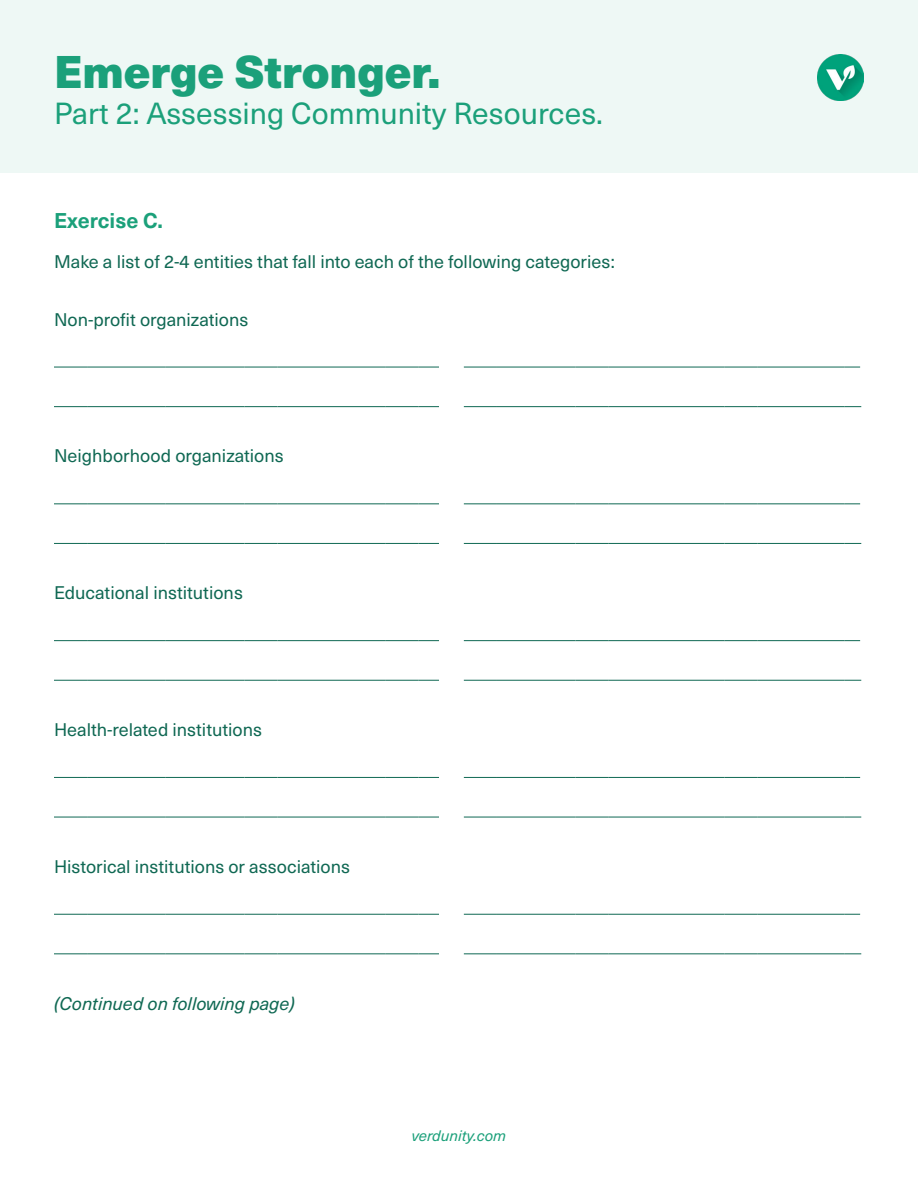
<style>
.page{position:relative;width:918px;height:1188px;background:#fff}
.page>*{position:absolute;margin:0;border:0;box-sizing:border-box;transform-origin:0 0}
.t1{font:900 45px "Neue Haas Unica W1 G";color:#1ba07a}
.t2{font:30px "Neue Haas Unica W1 G";color:#1ba07a}
.t3{font:700 21px "Neue Haas Unica W1 G";color:#1ba07a}
.t4{font:18px "Neue Haas Unica W1 G";color:#0f6853}
.t5{font:italic 18px "Neue Haas Unica W1 G";color:#0f6853}
.t6{font:italic 15px "Neue Haas Unica W1 G";color:#1ba07a}
</style>
<div class="page">
<div style="left:0;top:0;width:918px;height:173px;background:#eef8f5"></div>
<hr style="left:54px;top:367px;width:33px;height:1px;background:#0f6853">
<hr style="left:87px;top:367px;width:79px;height:1px;background:#0f6853">
<hr style="left:166px;top:367px;width:78px;height:1px;background:#0f6853">
<hr style="left:244px;top:367px;width:34px;height:1px;background:#0f6853">
<hr style="left:278px;top:367px;width:107px;height:1px;background:#0f6853">
<hr style="left:385px;top:367px;width:33px;height:1px;background:#0f6853">
<svg style="left:418px;top:367px;width:21px;height:1px"></svg>
<hr style="left:464px;top:367px;width:33px;height:1px;background:#0f6853">
<hr style="left:497px;top:367px;width:79px;height:1px;background:#0f6853">
<hr style="left:576px;top:367px;width:33px;height:1px;background:#0f6853">
<hr style="left:609px;top:367px;width:116px;height:1px;background:#0f6853">
<hr style="left:725px;top:367px;width:33px;height:1px;background:#0f6853">
<hr style="left:758px;top:367px;width:87px;height:1px;background:#0f6853">
<svg style="left:845px;top:367px;width:15px;height:1px"></svg>
<hr style="left:54px;top:406px;width:33px;height:1px;background:#0f6853">
<hr style="left:87px;top:406px;width:79px;height:1px;background:#0f6853">
<hr style="left:166px;top:406px;width:78px;height:1px;background:#0f6853">
<hr style="left:244px;top:406px;width:34px;height:1px;background:#0f6853">
<hr style="left:278px;top:406px;width:107px;height:1px;background:#0f6853">
<hr style="left:385px;top:406px;width:33px;height:1px;background:#0f6853">
<svg style="left:418px;top:406px;width:21px;height:1px"></svg>
<hr style="left:464px;top:406px;width:33px;height:1px;background:#0f6853">
<hr style="left:497px;top:406px;width:79px;height:1px;background:#0f6853">
<hr style="left:576px;top:406px;width:33px;height:1px;background:#0f6853">
<hr style="left:609px;top:406px;width:116px;height:1px;background:#0f6853">
<hr style="left:725px;top:406px;width:33px;height:1px;background:#0f6853">
<hr style="left:758px;top:406px;width:87px;height:1px;background:#0f6853">
<svg style="left:845px;top:406px;width:16px;height:1px"></svg>
<hr style="left:54px;top:503px;width:33px;height:1px;background:#0f6853">
<hr style="left:87px;top:503px;width:79px;height:1px;background:#0f6853">
<hr style="left:166px;top:503px;width:78px;height:1px;background:#0f6853">
<hr style="left:244px;top:503px;width:34px;height:1px;background:#0f6853">
<hr style="left:278px;top:503px;width:107px;height:1px;background:#0f6853">
<hr style="left:385px;top:503px;width:33px;height:1px;background:#0f6853">
<svg style="left:418px;top:503px;width:21px;height:1px"></svg>
<hr style="left:464px;top:503px;width:33px;height:1px;background:#0f6853">
<hr style="left:497px;top:503px;width:79px;height:1px;background:#0f6853">
<hr style="left:576px;top:503px;width:33px;height:1px;background:#0f6853">
<hr style="left:609px;top:503px;width:116px;height:1px;background:#0f6853">
<hr style="left:725px;top:503px;width:33px;height:1px;background:#0f6853">
<hr style="left:758px;top:503px;width:87px;height:1px;background:#0f6853">
<svg style="left:845px;top:503px;width:15px;height:1px"></svg>
<hr style="left:54px;top:543px;width:33px;height:1px;background:#0f6853">
<hr style="left:87px;top:543px;width:79px;height:1px;background:#0f6853">
<hr style="left:166px;top:543px;width:78px;height:1px;background:#0f6853">
<hr style="left:244px;top:543px;width:34px;height:1px;background:#0f6853">
<hr style="left:278px;top:543px;width:107px;height:1px;background:#0f6853">
<hr style="left:385px;top:543px;width:33px;height:1px;background:#0f6853">
<svg style="left:418px;top:543px;width:21px;height:1px"></svg>
<hr style="left:464px;top:543px;width:33px;height:1px;background:#0f6853">
<hr style="left:497px;top:543px;width:79px;height:1px;background:#0f6853">
<hr style="left:576px;top:543px;width:33px;height:1px;background:#0f6853">
<hr style="left:609px;top:543px;width:116px;height:1px;background:#0f6853">
<hr style="left:725px;top:543px;width:33px;height:1px;background:#0f6853">
<hr style="left:758px;top:543px;width:87px;height:1px;background:#0f6853">
<svg style="left:845px;top:543px;width:16px;height:1px"></svg>
<hr style="left:54px;top:640px;width:33px;height:1px;background:#0f6853">
<hr style="left:87px;top:640px;width:79px;height:1px;background:#0f6853">
<hr style="left:166px;top:640px;width:78px;height:1px;background:#0f6853">
<hr style="left:244px;top:640px;width:34px;height:1px;background:#0f6853">
<hr style="left:278px;top:640px;width:107px;height:1px;background:#0f6853">
<hr style="left:385px;top:640px;width:33px;height:1px;background:#0f6853">
<svg style="left:418px;top:640px;width:21px;height:1px"></svg>
<hr style="left:464px;top:640px;width:33px;height:1px;background:#0f6853">
<hr style="left:497px;top:640px;width:79px;height:1px;background:#0f6853">
<hr style="left:576px;top:640px;width:33px;height:1px;background:#0f6853">
<hr style="left:609px;top:640px;width:116px;height:1px;background:#0f6853">
<hr style="left:725px;top:640px;width:33px;height:1px;background:#0f6853">
<hr style="left:758px;top:640px;width:87px;height:1px;background:#0f6853">
<svg style="left:845px;top:640px;width:15px;height:1px"></svg>
<hr style="left:54px;top:680px;width:33px;height:1px;background:#0f6853">
<hr style="left:87px;top:680px;width:79px;height:1px;background:#0f6853">
<hr style="left:166px;top:680px;width:78px;height:1px;background:#0f6853">
<hr style="left:244px;top:680px;width:34px;height:1px;background:#0f6853">
<hr style="left:278px;top:680px;width:107px;height:1px;background:#0f6853">
<hr style="left:385px;top:680px;width:33px;height:1px;background:#0f6853">
<svg style="left:418px;top:680px;width:21px;height:1px"></svg>
<hr style="left:464px;top:680px;width:33px;height:1px;background:#0f6853">
<hr style="left:497px;top:680px;width:79px;height:1px;background:#0f6853">
<hr style="left:576px;top:680px;width:33px;height:1px;background:#0f6853">
<hr style="left:609px;top:680px;width:116px;height:1px;background:#0f6853">
<hr style="left:725px;top:680px;width:33px;height:1px;background:#0f6853">
<hr style="left:758px;top:680px;width:87px;height:1px;background:#0f6853">
<svg style="left:845px;top:680px;width:16px;height:1px"></svg>
<hr style="left:54px;top:777px;width:33px;height:1px;background:#0f6853">
<hr style="left:87px;top:777px;width:79px;height:1px;background:#0f6853">
<hr style="left:166px;top:777px;width:78px;height:1px;background:#0f6853">
<hr style="left:244px;top:777px;width:34px;height:1px;background:#0f6853">
<hr style="left:278px;top:777px;width:107px;height:1px;background:#0f6853">
<hr style="left:385px;top:777px;width:33px;height:1px;background:#0f6853">
<svg style="left:418px;top:777px;width:21px;height:1px"></svg>
<hr style="left:464px;top:777px;width:33px;height:1px;background:#0f6853">
<hr style="left:497px;top:777px;width:79px;height:1px;background:#0f6853">
<hr style="left:576px;top:777px;width:33px;height:1px;background:#0f6853">
<hr style="left:609px;top:777px;width:116px;height:1px;background:#0f6853">
<hr style="left:725px;top:777px;width:33px;height:1px;background:#0f6853">
<hr style="left:758px;top:777px;width:87px;height:1px;background:#0f6853">
<svg style="left:845px;top:777px;width:15px;height:1px"></svg>
<hr style="left:54px;top:817px;width:33px;height:1px;background:#0f6853">
<hr style="left:87px;top:817px;width:79px;height:1px;background:#0f6853">
<hr style="left:166px;top:817px;width:78px;height:1px;background:#0f6853">
<hr style="left:244px;top:817px;width:34px;height:1px;background:#0f6853">
<hr style="left:278px;top:817px;width:107px;height:1px;background:#0f6853">
<hr style="left:385px;top:817px;width:33px;height:1px;background:#0f6853">
<svg style="left:418px;top:817px;width:21px;height:1px"></svg>
<hr style="left:464px;top:817px;width:33px;height:1px;background:#0f6853">
<hr style="left:497px;top:817px;width:79px;height:1px;background:#0f6853">
<hr style="left:576px;top:817px;width:33px;height:1px;background:#0f6853">
<hr style="left:609px;top:817px;width:116px;height:1px;background:#0f6853">
<hr style="left:725px;top:817px;width:33px;height:1px;background:#0f6853">
<hr style="left:758px;top:817px;width:87px;height:1px;background:#0f6853">
<svg style="left:845px;top:817px;width:16px;height:1px"></svg>
<hr style="left:54px;top:914px;width:33px;height:1px;background:#0f6853">
<hr style="left:87px;top:914px;width:79px;height:1px;background:#0f6853">
<hr style="left:166px;top:914px;width:78px;height:1px;background:#0f6853">
<hr style="left:244px;top:914px;width:34px;height:1px;background:#0f6853">
<hr style="left:278px;top:914px;width:107px;height:1px;background:#0f6853">
<hr style="left:385px;top:914px;width:33px;height:1px;background:#0f6853">
<svg style="left:418px;top:914px;width:21px;height:1px"></svg>
<hr style="left:464px;top:914px;width:33px;height:1px;background:#0f6853">
<hr style="left:497px;top:914px;width:79px;height:1px;background:#0f6853">
<hr style="left:576px;top:914px;width:33px;height:1px;background:#0f6853">
<hr style="left:609px;top:914px;width:116px;height:1px;background:#0f6853">
<hr style="left:725px;top:914px;width:33px;height:1px;background:#0f6853">
<hr style="left:758px;top:914px;width:87px;height:1px;background:#0f6853">
<svg style="left:845px;top:914px;width:15px;height:1px"></svg>
<hr style="left:54px;top:953px;width:33px;height:1px;background:#0f6853">
<hr style="left:87px;top:953px;width:79px;height:1px;background:#0f6853">
<hr style="left:166px;top:953px;width:78px;height:1px;background:#0f6853">
<hr style="left:244px;top:953px;width:34px;height:1px;background:#0f6853">
<hr style="left:278px;top:953px;width:107px;height:1px;background:#0f6853">
<hr style="left:385px;top:953px;width:33px;height:1px;background:#0f6853">
<svg style="left:418px;top:953px;width:21px;height:1px"></svg>
<hr style="left:464px;top:953px;width:33px;height:1px;background:#0f6853">
<hr style="left:497px;top:953px;width:79px;height:1px;background:#0f6853">
<hr style="left:576px;top:953px;width:33px;height:1px;background:#0f6853">
<hr style="left:609px;top:953px;width:116px;height:1px;background:#0f6853">
<hr style="left:725px;top:953px;width:33px;height:1px;background:#0f6853">
<hr style="left:758px;top:953px;width:87px;height:1px;background:#0f6853">
<svg style="left:845px;top:953px;width:16px;height:1px"></svg>
<img style="left:817px;top:54px;width:47px;height:47px">
<p class="t1" style="left:54px;top:37px;width:388px">Emerge Stronger.</p>
<p class="t2" style="left:54px;top:92px;width:550px">Part 2: Assessing Community Resources.</p>
<p class="t3" style="left:54px;top:205px;width:111px">Exercise C.</p>
<p class="t4" style="left:54px;top:248px;width:562px">Make a list of 2-4 entities that fall into each of the following categories:</p>
<p class="t4" style="left:54px;top:306px;width:196px">Non-profit organizations</p>
<p class="t4" style="left:54px;top:443px;width:231px">Neighborhood organizations</p>
<p class="t4" style="left:54px;top:580px;width:190px">Educational institutions</p>
<p class="t4" style="left:54px;top:716px;width:210px">Health-related institutions</p>
<p class="t4" style="left:54px;top:853px;width:298px">Historical institutions or associations</p>
<p class="t5" style="left:54px;top:990px;width:242px">(Continued on following page)</p>
<p class="t6" style="left:412px;top:1125px;width:96px">verdunity.com</p>
</div>
